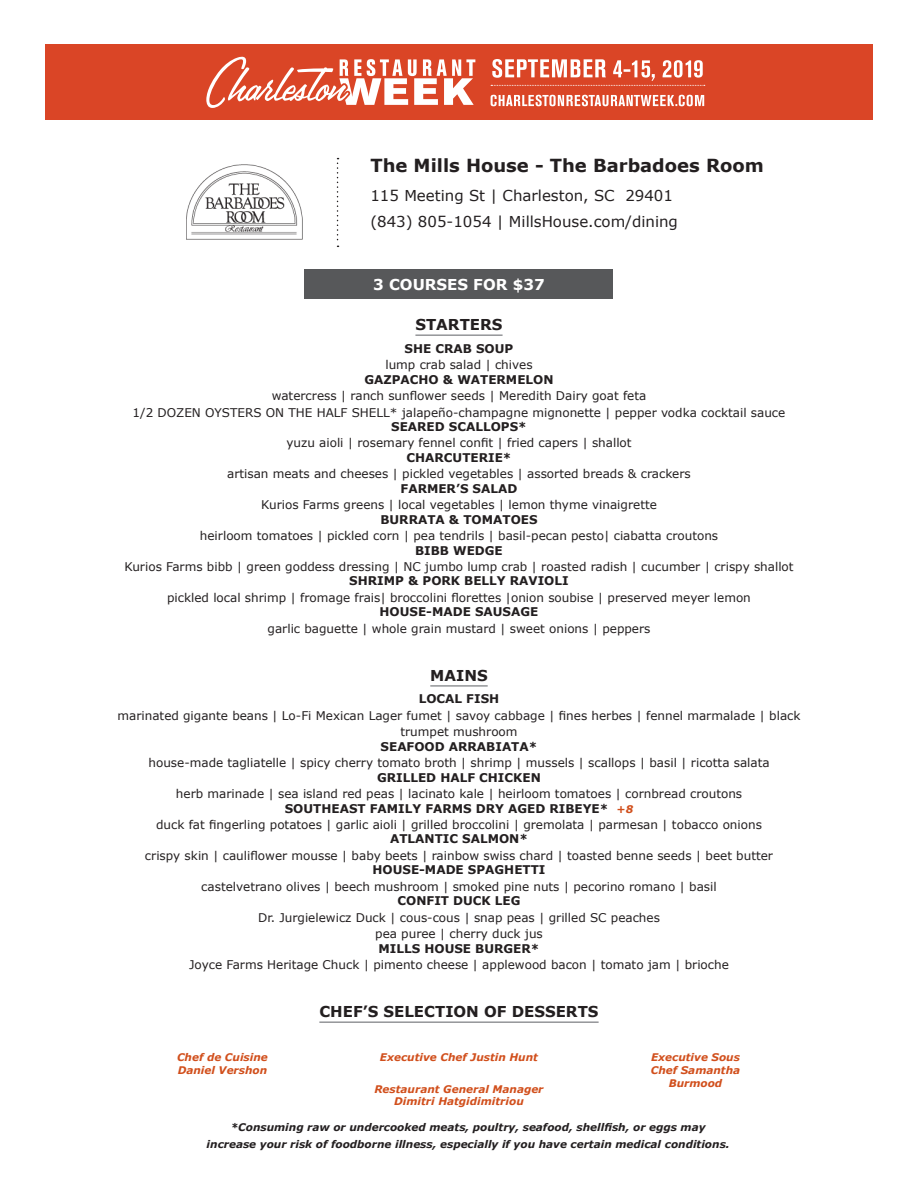
<style>
.page{position:relative;width:918px;height:1188px;background:#fff}
.page>*{position:absolute;margin:0;border:0;box-sizing:border-box;transform-origin:0 0}
.restaurant_name{font:700 18px "Verdana";color:#231f20}
.category{font:700 15px "Verdana";color:#231f20}
.phone_url{font:15px "Verdana";color:#231f20}
.Address{font:15px "Verdana";color:#231f20}
.description{font:700 15px "Verdana";color:#fff}
.description-2{font:12px/16.5px "Verdana";color:#231f20;text-align:center}
.category_subhead{font:700 12px "Verdana";color:#231f20}
.description-3{font:italic 700 10.5px "Verdana";color:#231f20}
.menu_item{font:italic 700 10.5px/12.6px "Verdana";color:#d14f1c;text-align:center}
.s1{font-style:italic;font-size:10.5px;color:#d14f1c}
</style>
<div class="page">
<svg style="left:337px;top:158px;width:2px;height:89px"></svg>
<hr style="left:415px;top:334px;width:88px;height:2px;background:#939598">
<hr style="left:430px;top:685px;width:58px;height:2px;background:#939598">
<hr style="left:319px;top:1021px;width:280px;height:2px;background:#939598">
<div style="left:305px;top:269px;width:308px;height:29px;background:#57585a"></div>
<img style="left:186px;top:164px;width:117px;height:76px">
<div style="left:45px;top:45px;width:828px;height:75px;background:#da4526"></div>
<svg style="left:206px;top:57px;width:269px;height:51px"></svg>
<svg style="left:491px;top:95px;width:213px;height:11px"></svg>
<svg style="left:491px;top:59px;width:214px;height:27px"></svg>
<p class="restaurant_name" style="left:370px;top:153px;width:395px">The Mills House - The Barbadoes Room</p>
<p class="Address" style="left:370px;top:186px;width:304px">115 Meeting St | Charleston, SC 29401</p>
<p class="phone_url" style="left:370px;top:212px;width:309px">(843) 805-1054 | MillsHouse.com/dining</p>
<p class="description" style="left:373px;top:274px;width:173px">3 COURSES FOR $37</p>
<p class="category" style="left:415px;top:315px;width:89px">STARTERS</p>
<p class="category_subhead" style="left:405px;top:340px;width:110px">SHE CRAB SOUP</p>
<p class="description-2" style="left:385px;top:357px;width:149px">lump crab salad | chives</p>
<p class="category_subhead" style="left:364px;top:371px;width:191px">GAZPACHO &amp; WATERMELON</p>
<p class="description-2" style="left:272px;top:388px;width:376px">watercress | ranch sunflower seeds | Meredith Dairy goat feta</p>
<p class="description-2" style="left:133px;top:404px;width:654px">1/2 DOZEN OYSTERS ON THE HALF SHELL* jalapeño-champagne mignonette | pepper vodka cocktail sauce</p>
<p class="category_subhead" style="left:391px;top:419px;width:137px">SEARED SCALLOPS*</p>
<p class="description-2" style="left:286px;top:435px;width:347px">yuzu aioli | rosemary fennel confit | fried capers | shallot</p>
<p class="category_subhead" style="left:407px;top:450px;width:106px">CHARCUTERIE*</p>
<p class="description-2" style="left:227px;top:466px;width:465px">artisan meats and cheeses | pickled vegetables | assorted breads &amp; crackers</p>
<p class="category_subhead" style="left:401px;top:481px;width:118px">FARMER’S SALAD</p>
<p class="description-2" style="left:261px;top:497px;width:397px">Kurios Farms greens | local vegetables | lemon thyme vinaigrette</p>
<p class="category_subhead" style="left:380px;top:511px;width:159px">BURRATA &amp; TOMATOES</p>
<p class="description-2" style="left:200px;top:528px;width:520px">heirloom tomatoes | pickled corn | pea tendrils | basil-pecan pesto| ciabatta croutons</p>
<p class="category_subhead" style="left:415px;top:542px;width:89px">BIBB WEDGE</p>
<p class="description-2" style="left:124px;top:559px;width:671px">Kurios Farms bibb | green goddess dressing | NC jumbo lump crab | roasted radish | cucumber | crispy shallot</p>
<p class="category_subhead" style="left:349px;top:573px;width:221px">SHRIMP &amp; PORK BELLY RAVIOLI</p>
<p class="description-2" style="left:167px;top:589px;width:585px">pickled local shrimp | fromage frais| broccolini florettes |onion soubise | preserved meyer lemon</p>
<p class="category_subhead" style="left:380px;top:604px;width:160px">HOUSE-MADE SAUSAGE</p>
<p class="description-2" style="left:268px;top:620px;width:384px">garlic baguette | whole grain mustard | sweet onions | peppers</p>
<p class="category" style="left:430px;top:666px;width:59px">MAINS</p>
<p class="category_subhead" style="left:419px;top:691px;width:82px">LOCAL FISH</p>
<p class="description-2" style="left:117px;top:707px;width:685px">marinated gigante beans | Lo-Fi Mexican Lager fumet | savoy cabbage | fines herbes | fennel marmalade | black trumpet mushroom</p>
<p class="category_subhead" style="left:381px;top:739px;width:158px">SEAFOOD ARRABIATA*</p>
<p class="description-2" style="left:148px;top:755px;width:623px">house-made tagliatelle | spicy cherry tomato broth | shrimp | mussels | scallops | basil | ricotta salata</p>
<p class="category_subhead" style="left:377px;top:769px;width:165px">GRILLED HALF CHICKEN</p>
<p class="description-2" style="left:176px;top:786px;width:568px">herb marinade | sea island red peas | lacinato kale | heirloom tomatoes | cornbread croutons</p>
<p class="category_subhead" style="left:285px;top:800px;width:350px">SOUTHEAST FAMILY FARMS DRY AGED RIBEYE* <span class="s1">+8</span></p>
<p class="description-2" style="left:156px;top:817px;width:607px">duck fat fingerling potatoes | garlic aioli | grilled broccolini | gremolata | parmesan | tobacco onions</p>
<p class="category_subhead" style="left:390px;top:831px;width:139px">ATLANTIC SALMON*</p>
<p class="description-2" style="left:145px;top:847px;width:630px">crispy skin | cauliflower mousse | baby beets | rainbow swiss chard | toasted benne seeds | beet butter</p>
<p class="category_subhead" style="left:373px;top:862px;width:174px">HOUSE-MADE SPAGHETTI</p>
<p class="description-2" style="left:201px;top:878px;width:517px">castelvetrano olives | beech mushroom | smoked pine nuts | pecorino romano | basil</p>
<p class="category_subhead" style="left:398px;top:893px;width:125px">CONFIT DUCK LEG</p>
<p class="description-2" style="left:258px;top:909px;width:403px">Dr. Jurgielewicz Duck | cous-cous | snap peas | grilled SC peaches</p>
<p class="description-2" style="left:375px;top:926px;width:169px">pea puree | cherry duck jus</p>
<p class="category_subhead" style="left:379px;top:940px;width:162px">MILLS HOUSE BURGER*</p>
<p class="description-2" style="left:189px;top:957px;width:541px">Joyce Farms Heritage Chuck | pimento cheese | applewood bacon | tomato jam | brioche</p>
<p class="category" style="left:319px;top:1002px;width:281px">CHEF’S SELECTION OF DESSERTS</p>
<p class="menu_item" style="left:177px;top:1051px;width:92px;text-align:left">Chef de Cuisine<br>Daniel Vershon</p>
<p class="menu_item" style="left:380px;top:1051px;width:160px">Executive Chef Justin Hunt</p>
<p class="menu_item" style="left:374px;top:1083px;width:171px">Restaurant General Manager<br>Dimitri Hatgidimitriou</p>
<p class="menu_item" style="left:651px;top:1051px;width:91px">Executive Sous<br>Chef Samantha<br>Burmood</p>
<p class="description-3" style="left:231px;top:1121px;width:476px">*Consuming raw or undercooked meats, poultry, seafood, shellfish, or eggs may</p>
<p class="description-3" style="left:207px;top:1137px;width:525px">increase your risk of foodborne illness, especially if you have certain medical conditions.</p>
</div>
